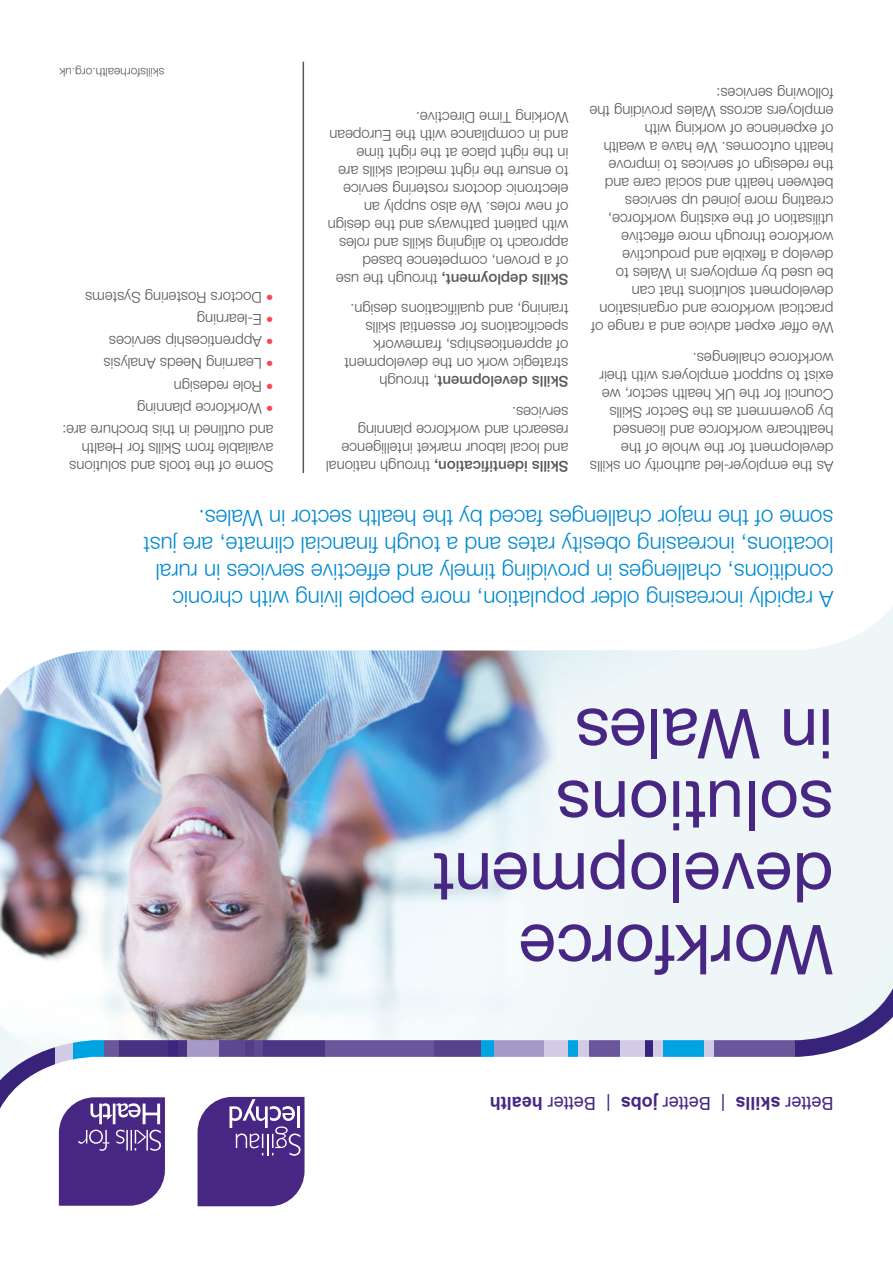
<style>
.page{position:relative;width:893px;height:1263px;background:#fff}
.page>*{position:absolute;margin:0;border:0;box-sizing:border-box;transform-origin:0 0}
.t1{font:69px/72px "Helvetica Neue";color:#482683}
.t2{font:300 22.5px/27px "Helvetica Neue";color:#0089d0}
.t3{font:18px "Arial";color:#482683}
.t4{font:300 15px/18px "Helvetica Neue";color:#575756}
.t5{font:300 12px "Helvetica Neue";color:#575756}
.s1{color:#fb4857}
.s2{font-weight:500}
.s3{font-weight:700}
</style>
<div class="page">
<img style="left:0;top:606px;width:893px;height:382px">
<svg style="left:59px;top:1108px;width:106px;height:98px;background:#5d3f91"></svg>
<svg style="left:198px;top:1108px;width:107px;height:98px;background:#5d3f91"></svg>
<hr style="left:303px;top:62px;width:1px;height:411px;background:#575756">
<svg style="left:795px;top:988px;width:98px;height:69px;fill:#eef6f8"></svg>
<svg style="left:0;top:1025px;width:55px;height:83px"></svg>
<svg style="left:713px;top:988px;width:82px;height:69px;background:#cecfe1"></svg>
<svg style="left:703px;top:988px;width:10px;height:69px"></svg>
<svg style="left:653px;top:988px;width:10px;height:69px"></svg>
<svg style="left:620px;top:988px;width:25px;height:69px;background:#e7ebf3"></svg>
<svg style="left:589px;top:988px;width:31px;height:69px;background:#cdcfe1"></svg>
<svg style="left:577px;top:988px;width:12px;height:69px"></svg>
<svg style="left:568px;top:988px;width:9px;height:69px"></svg>
<svg style="left:543px;top:988px;width:25px;height:69px;fill:#f1f6f9"></svg>
<svg style="left:55px;top:1042px;width:19px;height:66px"></svg>
<svg style="left:494px;top:988px;width:49px;height:69px;fill:#f2f8fb"></svg>
<svg style="left:187px;top:988px;width:33px;height:120px"></svg>
<svg style="left:177px;top:988px;width:10px;height:69px"></svg>
<svg style="left:118px;top:988px;width:50px;height:120px"></svg>
<svg style="left:104px;top:988px;width:14px;height:120px"></svg>
<svg style="left:74px;top:997px;width:30px;height:111px"></svg>
<svg style="left:168px;top:988px;width:9px;height:69px"></svg>
<svg style="left:434px;top:988px;width:47px;height:69px;fill:#f3f8fb"></svg>
<svg style="left:325px;top:988px;width:109px;height:69px;fill:#eff7fa"></svg>
<svg style="left:263px;top:988px;width:62px;height:120px"></svg>
<svg style="left:253px;top:988px;width:10px;height:120px"></svg>
<svg style="left:220px;top:988px;width:25px;height:120px"></svg>
<svg style="left:245px;top:988px;width:8px;height:120px"></svg>
<svg style="left:481px;top:988px;width:13px;height:69px"></svg>
<svg style="left:645px;top:988px;width:8px;height:69px"></svg>
<svg style="left:663px;top:988px;width:40px;height:69px;background:#b4e1f2"></svg>
<p class="t5" style="left:165px;top:79px;width:107px;rotate:-180deg">skillsforhealth.org.uk</p>
<p class="t4" style="left:274px;top:306px;width:190px;rotate:-180deg"><span class="s1">•</span> Doctors Rostering Systems</p>
<p class="t4" style="left:274px;top:329px;width:78px;rotate:-180deg"><span class="s1">•</span> E-learning</p>
<p class="t4" style="left:274px;top:351px;width:166px;rotate:-180deg"><span class="s1">•</span> Apprenticeship services</p>
<p class="t4" style="left:274px;top:373px;width:172px;rotate:-180deg"><span class="s1">•</span> Learning Needs Analysis</p>
<p class="t4" style="left:274px;top:395px;width:101px;rotate:-180deg"><span class="s1">•</span> Role redesign</p>
<p class="t4" style="left:274px;top:418px;width:138px;rotate:-180deg"><span class="s1">•</span> Workforce planning</p>
<p class="t4" style="left:274px;top:476px;width:213px;rotate:-180deg">Some of the tools and solutions available from Skills for Health and outlined in this brochure are:</p>
<p class="t4" style="left:568px;top:288px;width:242px;rotate:-180deg"><span class="s2">Skills deployment,</span> through the use of a proven, competence based approach to aligning skills and roles with patient pathways and the design of new roles. We also supply an electronic doctors rostering service to ensure the right medical skills are in the right place at the right time<br>and in compliance with the European Working Time Directive.</p>
<p class="t4" style="left:568px;top:391px;width:225px;rotate:-180deg"><span class="s2">Skills development</span>, through strategic work on the development of apprenticeships, framework specifications for essential skills training, and qualifications design.</p>
<p class="t4" style="left:568px;top:476px;width:244px;rotate:-180deg"><span class="s2">Skills identification,</span> through national and local labour market intelligence research and workforce planning services.</p>
<p class="t4" style="left:833px;top:337px;width:245px;rotate:-180deg">We offer expert advice and a range of practical workforce and organisation development solutions that can<br>be used by employers in Wales to develop a flexible and productive workforce through more effective utilisation of the existing workforce, creating more joined up services between health and social care and the redesign of services to improve health outcomes. We have a wealth of experience of working with employers across Wales providing the following services:</p>
<p class="t4" style="left:833px;top:476px;width:245px;rotate:-180deg">As the employer-led authority on skills development for the whole of the healthcare workforce and licensed<br>by government as the Sector Skills Council for the UK health sector, we exist to support employers with their workforce challenges.</p>
<p class="t2" style="left:833px;top:613px;width:692px;rotate:-180deg">A rapidly increasing older population, more people living with chronic conditions, challenges in providing timely and effective services in rural locations, increasing obesity rates and a tough financial climate, are just some of the major challenges faced by the health sector in Wales.</p>
<h1 class="t1" style="left:833px;top:986px;width:403px;rotate:-180deg">Workforce development solutions<br>in Wales</h1>
<p class="t3" style="left:596px;top:1113px;width:108px;rotate:-180deg">Better <span class="s3">health</span></p>
<p class="t3" style="left:611px;top:1114px;width:6px;rotate:-180deg">|</p>
<p class="t3" style="left:711px;top:1113px;width:92px;rotate:-180deg">Better <span class="s3">jobs</span></p>
<p class="t3" style="left:725px;top:1114px;width:6px;rotate:-180deg">|</p>
<p class="t3" style="left:833px;top:1113px;width:100px;rotate:-180deg">Better <span class="s3">skills</span></p>
</div>
